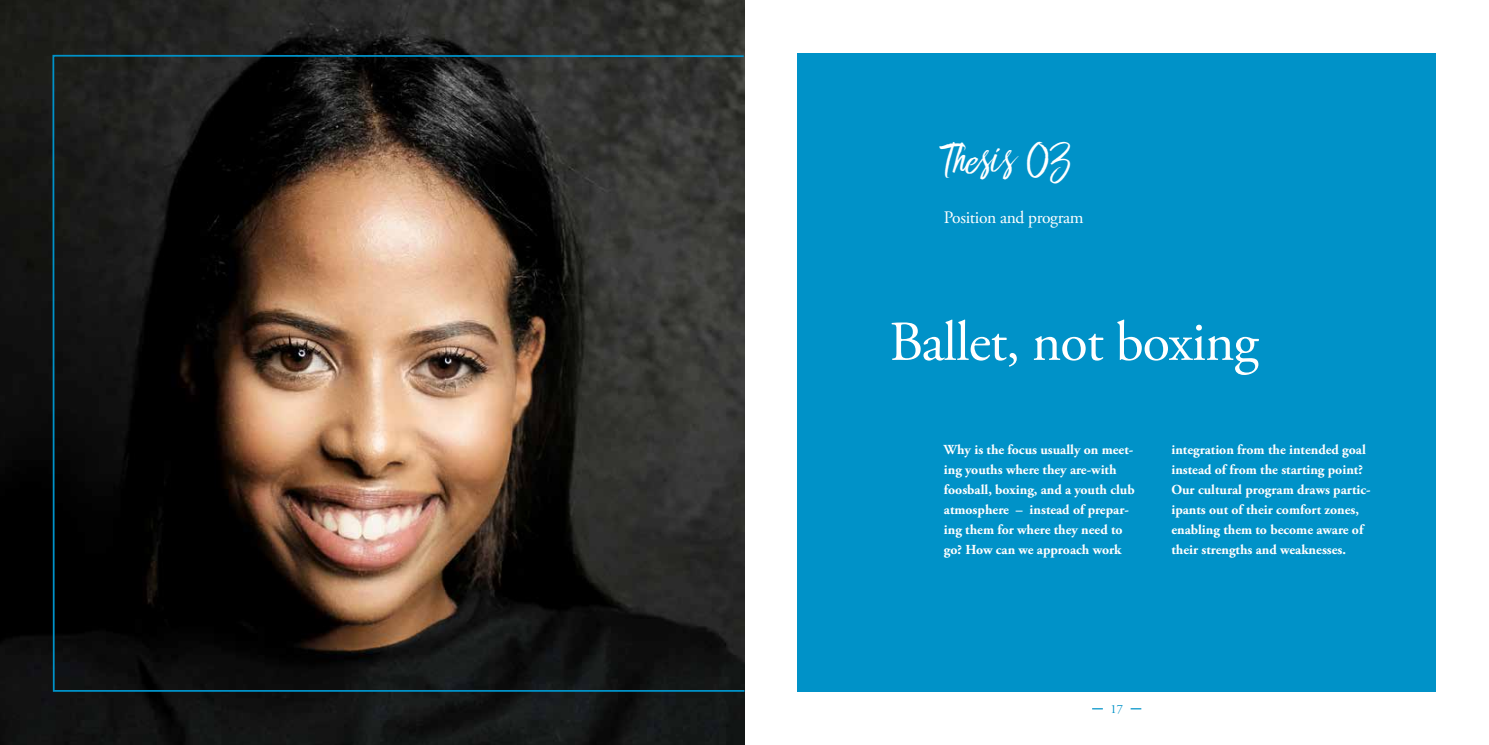
<style>
.page{position:relative;width:1489px;height:745px;background:#fff}
.page>*{position:absolute;margin:0;border:0;box-sizing:border-box;transform-origin:0 0}
.t1{font:56.25px "Adobe Garamond Pro";letter-spacing:-.02em;color:#fff}
.t2{font:43.75px "Bringshoot";color:#fff}
.t3{font:17.5px "Adobe Garamond Pro";letter-spacing:-.02em;color:#fff}
.t4{font:700 13.75px/20px "Adobe Garamond Pro";color:#fff}
.t5{font:12.5px "Adobe Garamond Pro";color:#0092c8}
</style>
<div class="page">
<div style="left:797px;top:53px;width:638px;height:638px;background:#0092c8"></div>
<img style="left:0;top:0;width:744px;height:744px">
<svg style="left:52px;top:54px;width:693px;height:638px;background:#40372f"></svg>
<h2 class="t2" style="left:943px;top:135px;width:130px">Thesis 03</h2>
<p class="t3" style="left:943px;top:207px;width:141px">Position and program</p>
<h1 class="t1" style="left:889px;top:308px;width:371px">Ballet, not boxing</h1>
<p class="t4" style="left:943px;top:439px;width:192px">Why is the focus usually on meet&shy;ing youths where they are-with foosball, boxing, and a youth club atmosphere – instead of prepar&shy;ing them for where they need to go? How can we approach work</p>
<p class="t4" style="left:1171px;top:439px;width:201px">integration from the intended goal instead of from the starting point?<br>Our cultural program draws partic&shy;ipants out of their comfort zones, enabling them to become aware of their strengths and weaknesses.</p>
<p class="t5" style="left:1110px;top:701px;width:14px">17</p>
</div>
